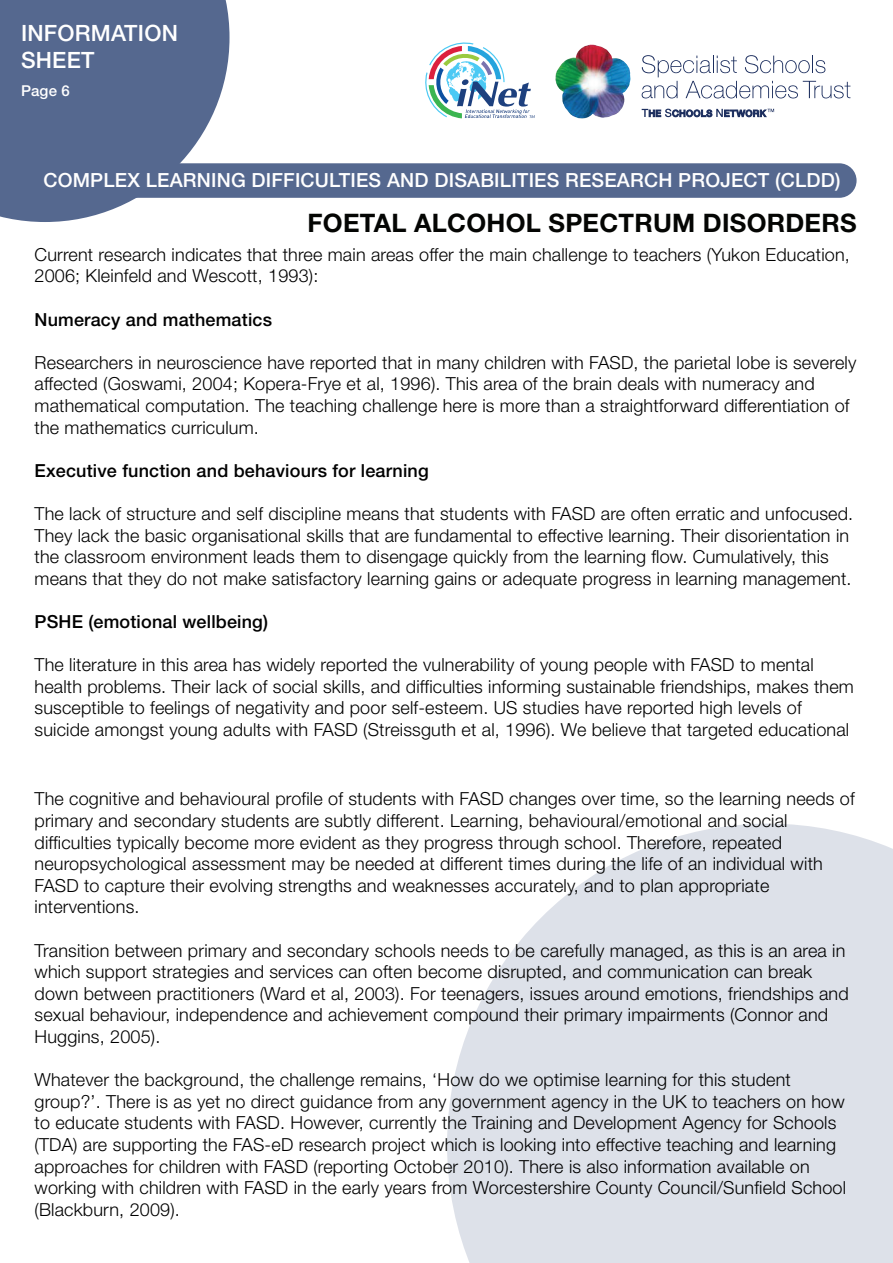
<style>
.page{position:relative;width:893px;height:1263px;background:#fff}
.page>*{position:absolute;margin:0;border:0;box-sizing:border-box;transform-origin:0 0}
.t1{font:700 25.5px "Helvetica Neue";letter-spacing:.01em;color:#040503}
.t2{font:500 22.5px/27px "Helvetica Neue";letter-spacing:.01em;color:#fff}
.t3{font:500 19.5px "Helvetica Neue";letter-spacing:.01em;color:#fff}
.t4{font:300 18px/21.6px "Helvetica Neue";letter-spacing:.01em;color:#000}
.t5{font:500 18px "Helvetica Neue";letter-spacing:.01em;color:#000}
.t6{font:500 15px "Helvetica Neue";color:#fff}
</style>
<div class="page">
<svg style="left:447px;top:824px;width:446px;height:439px;fill:#dde1e9"></svg>
<svg style="left:0;top:0;width:230px;height:222px;fill:#55688f"></svg>
<div style="left:0;top:163px;width:856px;height:35px;background:#55688f"></div>
<svg style="left:642px;top:109px;width:132px;height:8px"></svg>
<img style="left:555px;top:44px;width:75px;height:75px">
<svg style="left:642px;top:55px;width:208px;height:43px"></svg>
<svg style="left:425px;top:43px;width:110px;height:75px"></svg>
<p class="t2" style="left:21px;top:19px;width:158px">INFORMATION<br>SHEET</p>
<p class="t6" style="left:21px;top:82px;width:50px">Page 6</p>
<p class="t3" style="left:44px;top:169px;width:798px">COMPLEX LEARNING DIFFICULTIES AND DISABILITIES RESEARCH PROJECT (CLDD)</p>
<p class="t1" style="left:308px;top:207px;width:550px">FOETAL ALCOHOL SPECTRUM DISORDERS</p>
<p class="t4" style="left:34px;top:243px;width:817px">Current research indicates that three main areas offer the main challenge to teachers (Yukon Education,<br>2006; Kleinfeld and Wescott, 1993):</p>
<p class="t5" style="left:34px;top:308px;width:239px">Numeracy and mathematics</p>
<p class="t4" style="left:34px;top:351px;width:823px">Researchers in neuroscience have reported that in many children with FASD, the parietal lobe is severely affected (Goswami, 2004; Kopera-Frye et al, 1996). This area of the brain deals with numeracy and mathematical computation. The teaching challenge here is more than a straightforward differentiation of the mathematics curriculum.</p>
<p class="t5" style="left:34px;top:460px;width:396px">Executive function and behaviours for learning</p>
<p class="t4" style="left:34px;top:502px;width:820px">The lack of structure and self discipline means that students with FASD are often erratic and unfocused.<br>They lack the basic organisational skills that are fundamental to effective learning. Their disorientation in the classroom environment leads them to disengage quickly from the learning flow. Cumulatively, this means that they do not make satisfactory learning gains or adequate progress in learning management.</p>
<p class="t5" style="left:34px;top:611px;width:235px">PSHE (emotional wellbeing)</p>
<p class="t4" style="left:34px;top:654px;width:821px">The literature in this area has widely reported the vulnerability of young people with FASD to mental health problems. Their lack of social skills, and difficulties informing sustainable friendships, makes them susceptible to feelings of negativity and poor self-esteem. US studies have reported high levels of suicide amongst young adults with FASD (Streissguth et al, 1996). We believe that targeted educational</p>
<p class="t4" style="left:34px;top:788px;width:822px">The cognitive and behavioural profile of students with FASD changes over time, so the learning needs of primary and secondary students are subtly different. Learning, behavioural/emotional and social difficulties typically become more evident as they progress through school. Therefore, repeated neuropsychological assessment may be needed at different times during the life of an individual with FASD to capture their evolving strengths and weaknesses accurately, and to plan appropriate interventions.</p>
<p class="t4" style="left:34px;top:939px;width:816px">Transition between primary and secondary schools needs to be carefully managed, as this is an area in which support strategies and services can often become disrupted, and communication can break down between practitioners (Ward et al, 2003). For teenagers, issues around emotions, friendships and sexual behaviour, independence and achievement compound their primary impairments (Connor and Huggins, 2005).</p>
<p class="t4" style="left:34px;top:1068px;width:813px">Whatever the background, the challenge remains, ‘How do we optimise learning for this student group?’. There is as yet no direct guidance from any government agency in the UK to teachers on how to educate students with FASD. However, currently the Training and Development Agency for Schools (TDA) are supporting the FAS-eD research project which is looking into effective teaching and learning approaches for children with FASD (reporting October 2010). There is also information available on working with children with FASD in the early years from Worcestershire County Council/Sunfield School (Blackburn, 2009).</p>
</div>
